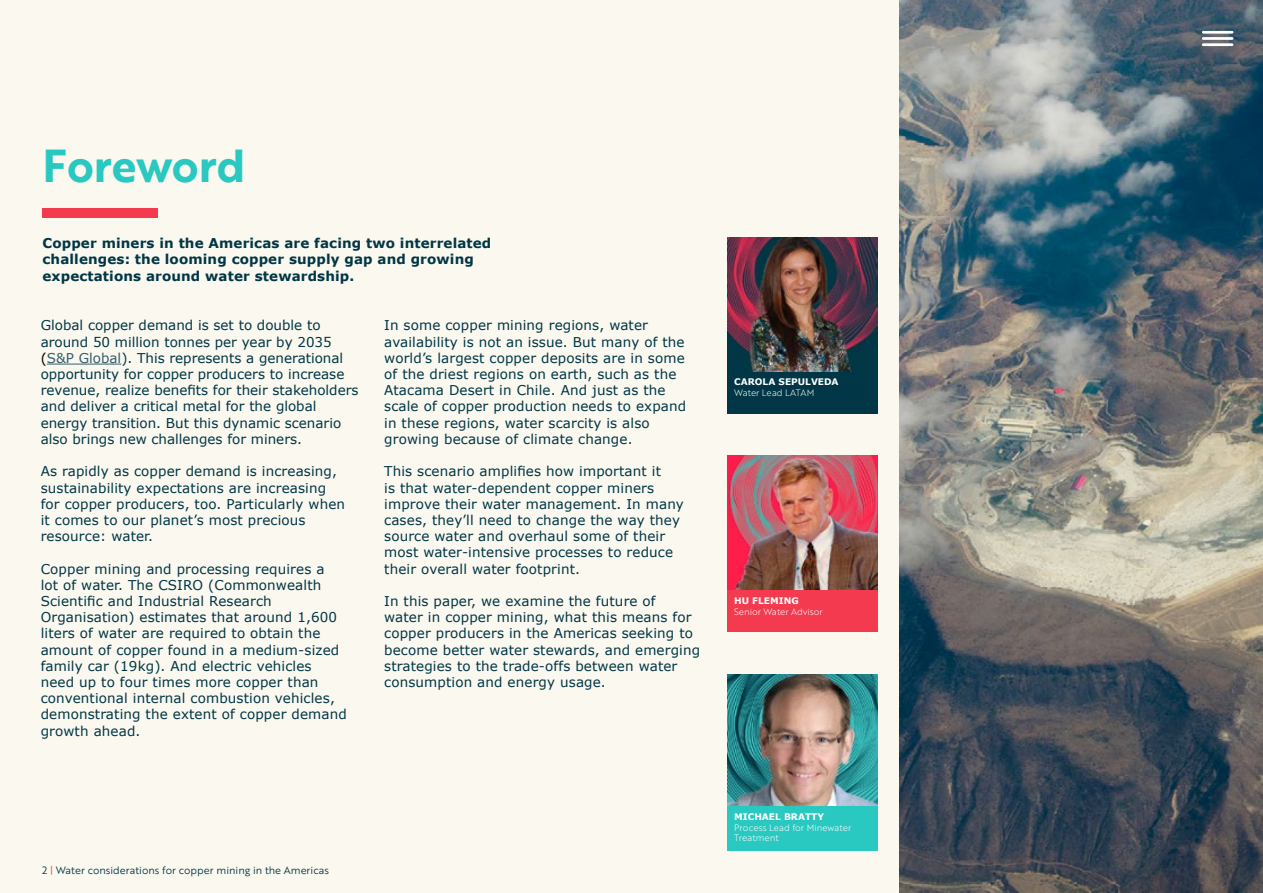
<style>
.page{position:relative;width:1263px;height:893px;background:#faf8ef}
.page>*{position:absolute;margin:0;border:0;box-sizing:border-box;transform-origin:0 0}
.t1{font:700 45px "Brother 1816";color:#29c8c1}
.t2{font:13.5px/16.2px "Verdana";letter-spacing:.01em;color:#003645}
.t3{font:700 13.5px/16.5px "Verdana";letter-spacing:.01em;color:#003645}
.t4{font:10.35px "Brother 1816";color:#003645}
.t5{font:300 9px/10.9px "Brother 1816";color:#fff}
.t6{font:700 9px "Verdana";color:#fff}
.s1{color:#000}
.s2{color:#335e6a}
.s3{color:#f43a4f}
</style>
<div class="page">
<img style="left:728px;top:456px;width:150px;height:135px">
<img style="left:728px;top:674px;width:150px;height:132px">
<img style="left:899px;top:0;width:364px;height:893px">
<img style="left:728px;top:237px;width:150px;height:135px">
<div style="left:728px;top:372px;width:150px;height:42px;background:#003645"></div>
<div style="left:728px;top:591px;width:150px;height:41px;background:#f43a4f"></div>
<div style="left:728px;top:806px;width:150px;height:44px;background:#29c8c1"></div>
<hr style="left:47px;top:364px;width:74px;height:1px;background:#335e6a">
<div style="left:43px;top:209px;width:115px;height:9px;background:#f43a4f"></div>
<hr style="left:1202px;top:31px;width:31px;height:3px;background:#fff">
<hr style="left:1202px;top:37px;width:31px;height:3px;background:#fff">
<hr style="left:1202px;top:43px;width:31px;height:3px;background:#fff">
<h1 class="t1" style="left:43px;top:131px;width:205px">Foreword</h1>
<p class="t3" style="left:43px;top:235px;width:450px">Copper miners in the Americas are facing two interrelated challenges: the looming copper supply gap and growing expectations around water stewardship.</p>
<p class="t2" style="left:41px;top:318px;width:319px">Global copper demand is set to double to around 50 million tonnes per year by 2035 <span class="s1">(</span><span class="s2">S&amp;P Global</span>). This represents a generational opportunity for copper producers to increase revenue, realize benefits for their stakeholders and deliver a critical metal for the global energy transition. But this dynamic scenario also brings new challenges for miners.</p>
<p class="t2" style="left:41px;top:463px;width:306px">As rapidly as copper demand is increasing, sustainability expectations are increasing for copper producers, too. Particularly when it comes to our planet’s most precious resource: water.</p>
<p class="t2" style="left:41px;top:561px;width:308px">Copper mining and processing requires a<br>lot of water. The CSIRO (Commonwealth Scientific and Industrial Research Organisation) estimates that around 1,600 liters of water are required to obtain the amount of copper found in a medium-sized family car (19kg). And electric vehicles need up to four times more copper than conventional internal combustion vehicles, demonstrating the extent of copper demand growth ahead.</p>
<p class="t2" style="left:384px;top:318px;width:303px">In some copper mining regions, water availability is not an issue. But many of the world’s largest copper deposits are in some of the driest regions on earth, such as the Atacama Desert in Chile. And just as the scale of copper production needs to expand in these regions, water scarcity is also growing because of climate change.</p>
<p class="t2" style="left:384px;top:463px;width:301px">This scenario amplifies how important it<br>is that water-dependent copper miners improve their water management. In many cases, they’ll need to change the way they source water and overhaul some of their most water-intensive processes to reduce their overall water footprint.</p>
<p class="t2" style="left:384px;top:593px;width:317px">In this paper, we examine the future of<br>water in copper mining, what this means for copper producers in the Americas seeking to become better water stewards, and emerging strategies to the trade-offs between water consumption and energy usage.</p>
<p class="t4" style="left:42px;top:863px;width:288px">2 <span class="s3">|</span> Water considerations for copper mining in the Americas</p>
<p class="t6" style="left:734px;top:376px;width:106px">CAROLA SEPULVEDA</p>
<p class="t5" style="left:734px;top:387px;width:82px">Water Lead LATAM</p>
<p class="t6" style="left:734px;top:595px;width:66px">HU FLEMING</p>
<p class="t5" style="left:734px;top:606px;width:90px">Senior Water Advisor</p>
<p class="t6" style="left:734px;top:810px;width:91px">MICHAEL BRATTY</p>
<p class="t5" style="left:734px;top:821px;width:119px">Process Lead for Minewater<br>Treatment</p>
</div>
